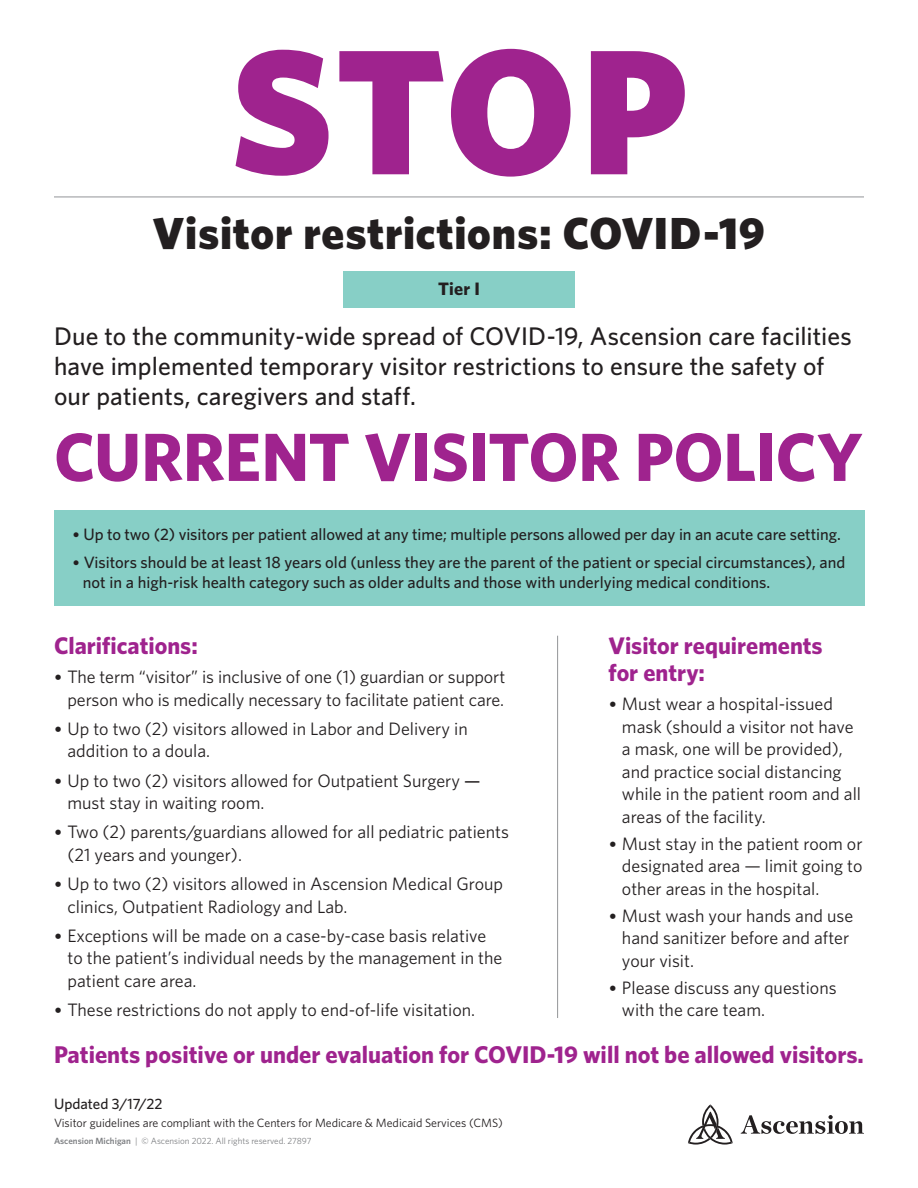
<style>
.page{position:relative;width:918px;height:1188px;background:#fff}
.page>*{position:absolute;margin:0;border:0;box-sizing:border-box;transform-origin:0 0}
.t1{font:900 178.5px "Whitney";color:#9f238e}
.t2{font:700 68.25px "Whitney";letter-spacing:-.005em;color:#9f238e}
.t3{font:900 45px "Whitney";letter-spacing:.015em;color:#231f20}
.t4{font:500 25.5px/30px "Whitney";letter-spacing:.005em;color:#231f20}
.t5{font:700 24.15px "Whitney";color:#9f238e}
.t6{font:700 24px/27px "Whitney";color:#9f238e}
.t7{font:18px/22.5px "Whitney";color:#231f20}
.t8{font:700 18px "Whitney";color:#231f20}
.t9{font:500 16.5px/19.8px "Whitney";color:#231f20}
.t10{font:500 15px "Whitney";color:#231f20}
.t11{font:12px "Whitney";color:#231f20}
.t12{font:9px "Whitney";color:#808285}
.s1{font-family:"Chronicle Text G1";font-weight:700}
.s2{font-weight:500}
.s3{font-weight:600}
</style>
<div class="page">
<div style="left:343px;top:271px;width:232px;height:37px;background:#87cfc6"></div>
<div style="left:54px;top:511px;width:810px;height:95px;background:#87cfc6"></div>
<hr style="left:557px;top:636px;width:1px;height:382px;background:#939598">
<hr style="left:54px;top:197px;width:810px;height:1px;background:#939598">
<svg style="left:688px;top:1104px;width:45px;height:41px"></svg>
<svg style="left:741px;top:1115px;width:123px;height:19px"></svg>
<h1 class="t1" style="left:231px;top:-9px;width:458px">STOP</h1>
<h3 class="t3" style="left:153px;top:202px;width:614px">Visitor restrictions: COVID-19</h3>
<p class="t8" style="left:438px;top:276px;width:43px">Tier I</p>
<h3 class="t4" style="left:54px;top:321px;width:799px">Due to the community-wide spread of COVID-19, Ascension care facilities have implemented temporary visitor restrictions to ensure the safety of our patients, caregivers and staff.</h3>
<h2 class="t2" style="left:54px;top:411px;width:810px">CURRENT VISITOR POLICY</h2>
<p class="t9" style="left:72px;top:524px;width:770px"><span class="s1">•</span> Up to two (2) visitors per patient allowed at any time; multiple persons allowed per day in an acute care setting.</p>
<p class="t9" style="left:83px;top:552px;width:764px;text-indent:-11px"><span class="s1">•</span> Visitors should be at least 18 years old (unless they are the parent of the patient or special circumstances), and not in a high-risk health category such as older adults and those with underlying medical conditions.</p>
<h3 class="t6" style="left:54px;top:631px;width:145px">Clarifications:</h3>
<p class="t7" style="left:54px;top:665px;width:453px;text-align:right"><span class="s1">•</span> The term “visitor” is inclusive of one (1) guardian or support person who is medically necessary to facilitate patient care.</p>
<p class="t7" style="left:67px;top:717px;width:402px;text-indent:-14px"><span class="s1">•</span> Up to two (2) visitors allowed in Labor and Delivery in addition to a doula.</p>
<p class="t7" style="left:67px;top:769px;width:415px;text-indent:-14px"><span class="s1">•</span> Up to two (2) visitors allowed for Outpatient Surgery <span class="s2">— </span>must stay in waiting room.</p>
<p class="t7" style="left:67px;top:820px;width:443px;text-indent:-14px"><span class="s1">•</span> Two (2) parents/guardians allowed for all pediatric patients (21 years and younger).</p>
<p class="t7" style="left:67px;top:872px;width:437px;text-indent:-14px"><span class="s1">•</span> Up to two (2) visitors allowed in Ascension Medical Group clinics, Outpatient Radiology and Lab.</p>
<p class="t7" style="left:67px;top:924px;width:436px;text-indent:-14px"><span class="s1">•</span> Exceptions will be made on a case-by-case basis relative to the patient’s individual needs by the management in the patient care area.</p>
<p class="t7" style="left:54px;top:998px;width:423px"><span class="s1">•</span> These restrictions do not apply to end-of-life visitation.</p>
<h3 class="t6" style="left:608px;top:631px;width:216px">Visitor requirements for entry:</h3>
<p class="t7" style="left:622px;top:692px;width:241px;text-indent:-14px"><span class="s1">•</span> Must wear a hospital-issued mask (should a visitor not have a mask, one will be provided), and practice social distancing while in the patient room and all areas of the facility.</p>
<p class="t7" style="left:622px;top:832px;width:242px;text-align:justify;text-indent:-14px"><span class="s1">•</span> Must stay in the patient room or designated area — limit going to other areas in the hospital.</p>
<p class="t7" style="left:622px;top:904px;width:233px;text-indent:-14px"><span class="s1">•</span> Must wash your hands and use hand sanitizer before and after your visit.</p>
<p class="t7" style="left:622px;top:976px;width:216px;text-indent:-14px"><span class="s1">•</span> Please discuss any questions with the care team.</p>
<h3 class="t5" style="left:54px;top:1039px;width:811px">Patients positive or under evaluation for COVID-19 will not be allowed visitors.</h3>
<p class="t10" style="left:54px;top:1094px;width:110px">Updated 3/17/22</p>
<p class="t11" style="left:54px;top:1115px;width:450px">Visitor guidelines are compliant with the Centers for Medicare &amp; Medicaid Services (CMS)</p>
<p class="t12" style="left:54px;top:1135px;width:259px"><span class="s3">Ascension Michigan</span> | © Ascension 2022. All rights reserved. 27897</p>
</div>
